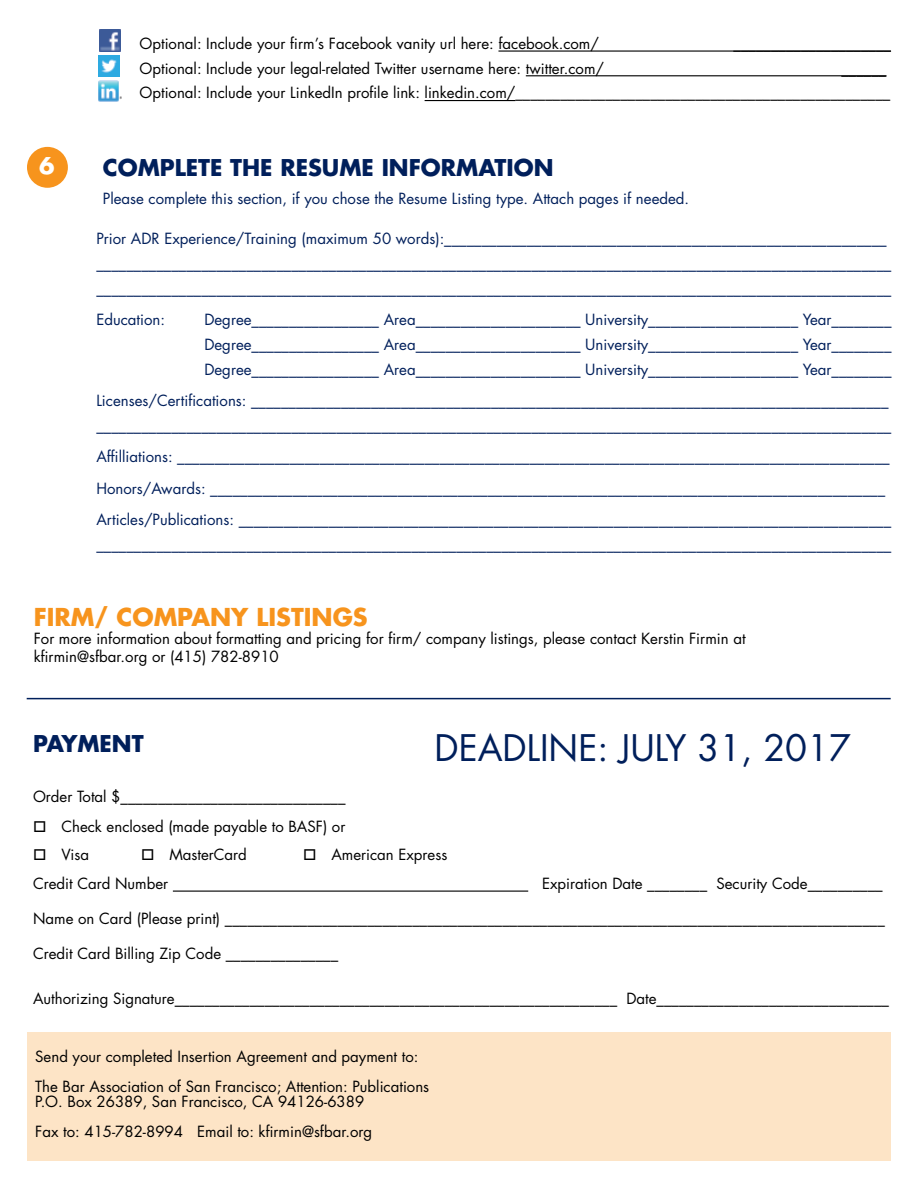
<style>
.page{position:relative;width:918px;height:1188px;background:#fff}
.page>*{position:absolute;margin:0;border:0;box-sizing:border-box;transform-origin:0 0}
.t1{font:35.7px "Futura";color:#001f5b}
.t2{font:700 24px "Futura";color:#f7941d}
.t3{font:700 22.5px "Futura";color:#001f5b}
.t4{font:700 22.5px "Futura";color:#fff}
.t5{font:15px/24.8px "Futura";color:#001f5b}
.t6{font:15px/30px "Futura";color:#000}
</style>
<div class="page">
<hr style="left:173px;top:891px;width:355px;height:1px;background:#000">
<hr style="left:498px;top:50px;width:393px;height:2px;background:#000">
<hr style="left:526px;top:75px;width:360px;height:1px;background:#000">
<hr style="left:425px;top:100px;width:90px;height:1px;background:#000">
<img style="left:99px;top:30px;width:22px;height:21px">
<img style="left:98px;top:56px;width:21px;height:21px">
<img style="left:98px;top:80px;width:24px;height:22px">
<div style="left:27px;top:147px;width:41px;height:41px;background:#f7941d;border-radius:50%"></div>
<hr style="left:27px;top:698px;width:864px;height:1px;background:#001f5b">
<div style="left:27px;top:1032px;width:864px;height:129px;background:#fde4c6"></div>
<p class="t6" style="left:140px;top:28px;width:461px">Optional: Include your firm’s Facebook vanity url here: facebook.com/</p>
<p class="t6" style="left:734px;top:28px;width:159px">_____________________</p>
<p class="t6" style="left:140px;top:53px;width:466px">Optional: Include your legal-related Twitter username here: twitter.com/</p>
<p class="t6" style="left:140px;top:55px;width:752px;line-height:24.8px;text-align:right">______<br>Optional: Include your LinkedIn profile link: linkedin.com/__________________________________________________</p>
<h3 class="t4" style="left:39px;top:150px;width:17px">6</h3>
<h3 class="t3" style="left:103px;top:152px;width:452px">COMPLETE THE RESUME INFORMATION</h3>
<p class="t5" style="left:103px;top:186px;width:588px">Please complete this section, if you chose the Resume Listing type. Attach pages if needed.</p>
<p class="t5" style="left:96px;top:226px;width:796px">Prior ADR Experience/Training (maximum 50 words):___________________________________________________________ __________________________________________________________________________________________________________ __________________________________________________________________________________________________________</p>
<p class="t5" style="left:96px;top:307px;width:70px">Education:</p>
<p class="t5" style="left:204px;top:307px;width:689px;text-align:justify">Degree_________________ Area______________________ University____________________ Year________ Degree_________________ Area______________________ University____________________ Year________ Degree_________________ Area______________________ University____________________ Year________</p>
<p class="t5" style="left:96px;top:388px;width:797px">Licenses/Certifications: _____________________________________________________________________________________ __________________________________________________________________________________________________________</p>
<p class="t5" style="left:96px;top:441px;width:796px;line-height:31.5px">Affilliations: _______________________________________________________________________________________________<br>Honors/Awards: __________________________________________________________________________________________<br>Articles/Publications: _______________________________________________________________________________________</p>
<p class="t5" style="left:96px;top:531px;width:797px">__________________________________________________________________________________________________________</p>
<h2 class="t2" style="left:34px;top:600px;width:336px">FIRM/ COMPANY LISTINGS</h2>
<p class="t6" style="left:34px;top:629px;width:713px;line-height:18px">For more information about formatting and pricing for firm/ company listings, please contact Kerstin Firmin at kfirmin@sfbar.org or (415) 782-8910</p>
<h3 class="t3" style="left:33px;top:728px;width:112px">PAYMENT</h3>
<h1 class="t1" style="left:435px;top:723px;width:418px">DEADLINE: JULY 31, 2017</h1>
<p class="t6" style="left:33px;top:781px;width:314px">Order Total $______________________________</p>
<p class="t6" style="left:33px;top:811px;width:314px">□ Check enclosed (made payable to BASF) or</p>
<p class="t6" style="left:33px;top:840px;width:57px">□ Visa</p>
<p class="t6" style="left:141px;top:840px;width:107px">□ MasterCard</p>
<p class="t6" style="left:303px;top:840px;width:146px">□ American Express</p>
<p class="t6" style="left:33px;top:868px;width:137px">Credit Card Number</p>
<p class="t6" style="left:542px;top:868px;width:342px">Expiration Date ________ Security Code__________</p>
<p class="t6" style="left:33px;top:903px;width:853px">Name on Card (Please print) ________________________________________________________________________________________</p>
<p class="t6" style="left:33px;top:939px;width:307px">Credit Card Billing Zip Code _______________</p>
<p class="t6" style="left:33px;top:984px;width:858px">Authorizing Signature___________________________________________________________ Date_______________________________</p>
<p class="t6" style="left:35px;top:1041px;width:396px">Send your completed Insertion Agreement and payment to:<br>The Bar Association of San Francisco; Attention: Publications</p>
<p class="t6" style="left:35px;top:1086px;width:339px">P.O. Box 26389, San Francisco, CA 94126-6389<br>Fax to: 415-782-8994 Email to: kfirmin@sfbar.org</p>
</div>
